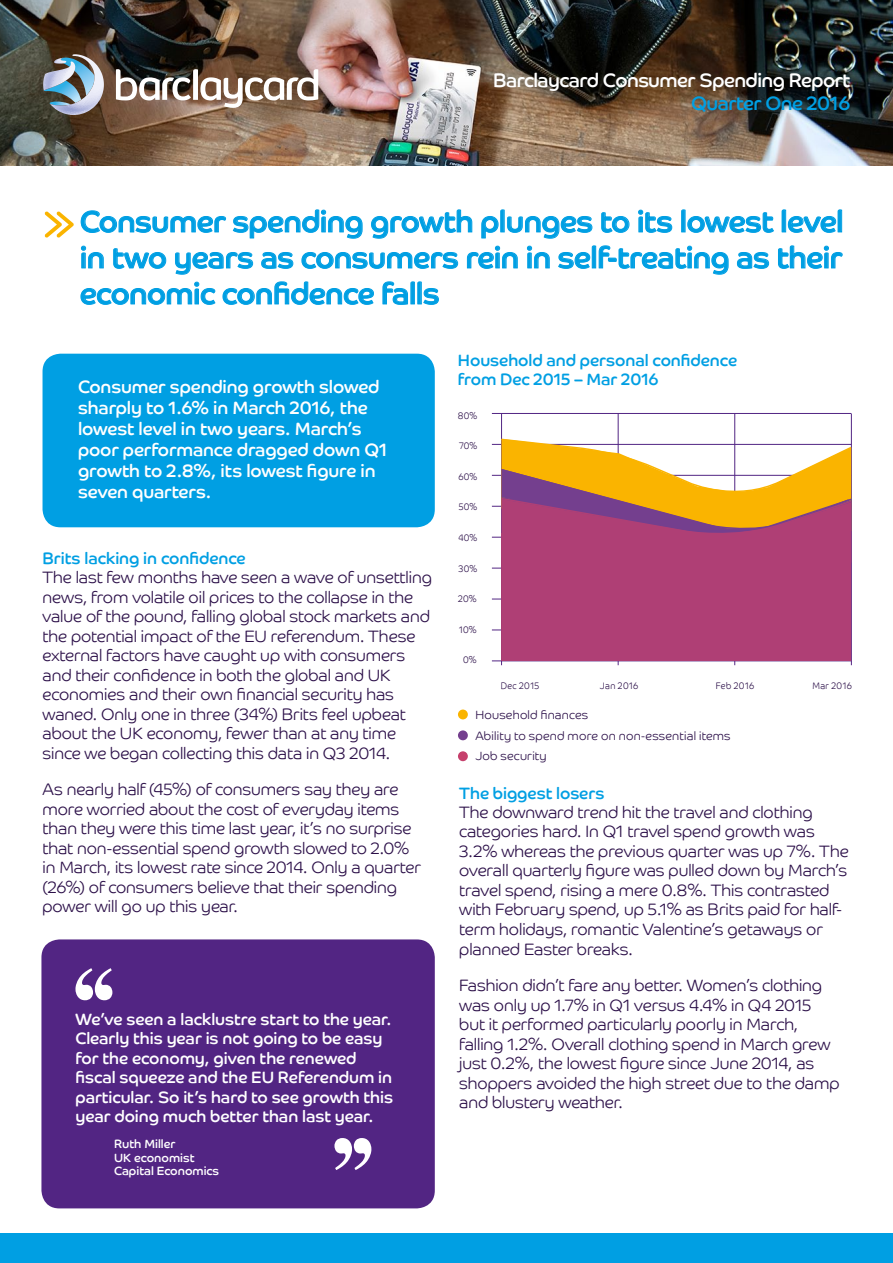
<style>
.page{position:relative;width:893px;height:1263px;background:#fff}
.page>*{position:absolute;margin:0;border:0;box-sizing:border-box;transform-origin:0 0}
.t1{font:30px/36px "Barclaycard Co";letter-spacing:-.01em;color:#009fe3;text-align:justify}
.t2{font:19.5px "Barclaycard Co";letter-spacing:-.025em;color:#fff}
.t3{font:19.5px "Barclaycard Co";letter-spacing:-.025em;color:#009fe3}
.t4{font:18px/21px "Barclaycard Co";letter-spacing:-.005em;color:#fff}
.t5{font:16.5px/19.5px "Barclaycard Co Lt";letter-spacing:-.005em;color:#2c1049}
.t6{font:16.5px/19.5px "Barclaycard Co";letter-spacing:-.005em;color:#fff}
.t7{font:16.5px/19.5px "Barclaycard Co";letter-spacing:-.005em;color:#009fe3}
.t8{font:12px/20.5px "Barclaycard Co Lt";letter-spacing:.02em;color:#2c1049}
.t9{font:12px/13.5px "Barclaycard Co";color:#fff}
.t10{font:9.45px "Barclaycard Co Lt";letter-spacing:.04em;color:#2c1049;scale:.9 1}
</style>
<div class="page">
<img style="left:0;top:0;width:893px;height:166px">
<svg style="left:116px;top:69px;width:202px;height:39px"></svg>
<svg style="left:43px;top:54px;width:61px;height:61px;background:#838f98"></svg>
<svg style="left:81px;top:210px;width:145px;height:23px"></svg>
<svg style="left:232px;top:209px;width:131px;height:30px"></svg>
<svg style="left:371px;top:209px;width:102px;height:30px"></svg>
<svg style="left:481px;top:209px;width:112px;height:30px"></svg>
<svg style="left:601px;top:212px;width:29px;height:21px"></svg>
<svg style="left:638px;top:209px;width:34px;height:24px"></svg>
<svg style="left:681px;top:209px;width:93px;height:24px"></svg>
<svg style="left:781px;top:209px;width:61px;height:24px"></svg>
<svg style="left:81px;top:245px;width:23px;height:24px"></svg>
<svg style="left:113px;top:248px;width:54px;height:21px"></svg>
<svg style="left:175px;top:252px;width:78px;height:23px"></svg>
<svg style="left:261px;top:252px;width:33px;height:17px"></svg>
<svg style="left:301px;top:252px;width:157px;height:17px"></svg>
<svg style="left:467px;top:245px;width:51px;height:24px"></svg>
<svg style="left:527px;top:245px;width:23px;height:24px"></svg>
<svg style="left:558px;top:245px;width:171px;height:30px"></svg>
<svg style="left:737px;top:252px;width:32px;height:17px"></svg>
<svg style="left:778px;top:245px;width:65px;height:24px"></svg>
<svg style="left:80px;top:281px;width:136px;height:24px"></svg>
<svg style="left:222px;top:281px;width:152px;height:24px"></svg>
<svg style="left:382px;top:281px;width:57px;height:24px"></svg>
<svg style="left:45px;top:211px;width:29px;height:27px"></svg>
<div style="left:0;top:1233px;width:893px;height:30px;background:#009fe3"></div>
<div style="left:458px;top:709px;width:10px;height:10px;background:#fab400;border-radius:50%"></div>
<div style="left:458px;top:730px;width:10px;height:10px;background:#743f8e;border-radius:50%"></div>
<div style="left:458px;top:751px;width:10px;height:10px;background:#c6406c;border-radius:50%"></div>
<hr style="left:734px;top:414px;width:1px;height:251px;background:#522583">
<hr style="left:851px;top:414px;width:1px;height:251px;background:#522583">
<hr style="left:492px;top:661px;width:359px;height:1px;background:#522583">
<hr style="left:492px;top:630px;width:359px;height:1px;background:#522583">
<hr style="left:492px;top:599px;width:359px;height:1px;background:#522583">
<hr style="left:492px;top:568px;width:359px;height:1px;background:#522583">
<hr style="left:492px;top:537px;width:359px;height:1px;background:#522583">
<hr style="left:492px;top:506px;width:359px;height:1px;background:#522583">
<hr style="left:492px;top:475px;width:359px;height:1px;background:#522583">
<hr style="left:492px;top:444px;width:359px;height:1px;background:#522583">
<hr style="left:492px;top:413px;width:359px;height:1px;background:#522583">
<hr style="left:501px;top:414px;width:1px;height:251px;background:#522583">
<hr style="left:618px;top:414px;width:1px;height:251px;background:#522583">
<div style="left:501px;top:533px;width:350px;height:128px;background:#af3f75"></div>
<svg style="left:500px;top:438px;width:352px;height:128px"></svg>
<div style="left:41px;top:939px;width:394px;height:269px;background:#522583;border-radius:18px"></div>
<svg style="left:334px;top:1138px;width:37px;height:32px"></svg>
<svg style="left:75px;top:968px;width:37px;height:32px"></svg>
<div style="left:43px;top:354px;width:392px;height:173px;background:#009fe3;border-radius:18px"></div>
<p class="t2" style="left:493px;top:69px;width:359px">Barclaycard Consumer Spending Report</p>
<p class="t3" style="left:691px;top:91px;width:161px">Quarter One 2016</p>
<h1 class="t1" style="left:80px;top:203px;width:765px">Consumer spending growth plunges to its lowest level in two years as consumers rein in self-treating as their economic confidence falls</h1>
<p class="t7" style="left:458px;top:350px;width:281px">Household and personal confidence from Dec 2015 – Mar 2016</p>
<p class="t4" style="left:78px;top:376px;width:311px">Consumer spending growth slowed sharply to 1.6% in March 2016, the lowest level in two years. March’s poor performance dragged down Q1 growth to 2.8%, its lowest figure in seven quarters.</p>
<p class="t10" style="left:458px;top:410px;width:23px">80%</p>
<p class="t10" style="left:459px;top:440px;width:22px">70%</p>
<p class="t10" style="left:458px;top:471px;width:23px">60%</p>
<p class="t10" style="left:459px;top:501px;width:22px">50%</p>
<p class="t10" style="left:458px;top:532px;width:23px">40%</p>
<p class="t10" style="left:459px;top:563px;width:22px">30%</p>
<p class="t10" style="left:458px;top:593px;width:22px">20%</p>
<p class="t10" style="left:459px;top:624px;width:21px">10%</p>
<p class="t10" style="left:463px;top:654px;width:17px">0%</p>
<p class="t7" style="left:43px;top:548px;width:205px">Brits lacking in confidence</p>
<p class="t5" style="left:43px;top:567px;width:391px">The last few months have seen a wave of unsettling news, from volatile oil prices to the collapse in the value of the pound, falling global stock markets and the potential impact of the EU referendum. These external factors have caught up with consumers and their confidence in both the global and UK economies and their own financial security has waned. Only one in three (34%) Brits feel upbeat about the UK economy, fewer than at any time since we began collecting this data in Q3 2014.</p>
<p class="t5" style="left:43px;top:779px;width:380px">As nearly half (45%) of consumers say they are more worried about the cost of everyday items than they were this time last year, it’s no surprise that non-essential spend growth slowed to 2.0% in March, its lowest rate since 2014. Only a quarter (26%) of consumers believe that their spending power will go up this year.</p>
<p class="t7" style="left:459px;top:783px;width:147px">The biggest losers</p>
<p class="t10" style="left:501px;top:680px;width:44px">Dec 2015</p>
<p class="t10" style="left:600px;top:680px;width:44px">Jan 2016</p>
<p class="t10" style="left:716px;top:680px;width:44px">Feb 2016</p>
<p class="t10" style="left:812px;top:680px;width:45px">Mar 2016</p>
<p class="t8" style="left:475px;top:705px;width:257px">Household finances<br>Ability to spend more on non-essential items<br>Job security</p>
<p class="t5" style="left:459px;top:802px;width:391px">The downward trend hit the travel and clothing categories hard. In Q1 travel spend growth was 3.2% whereas the previous quarter was up 7%. The overall quarterly figure was pulled down by March’s travel spend, rising a mere 0.8%. This contrasted with February spend, up 5.1% as Brits paid for half&shy;term holidays, romantic Valentine’s getaways or planned Easter breaks.</p>
<p class="t5" style="left:459px;top:975px;width:382px">Fashion didn’t fare any better. Women’s clothing was only up 1.7% in Q1 versus 4.4% in Q4 2015 but it performed particularly poorly in March, falling 1.2%. Overall clothing spend in March grew just 0.2%, the lowest figure since June 2014, as shoppers avoided the high street due to the damp and blustery weather.</p>
<p class="t6" style="left:75px;top:1009px;width:319px">We’ve seen a lacklustre start to the year.<br>Clearly this year is not going to be easy for the economy, given the renewed fiscal squeeze and the EU Referendum in particular. So it’s hard to see growth this year doing much better than last year.</p>
<p class="t9" style="left:114px;top:1137px;width:107px">Ruth Miller<br>UK economist<br>Capital Economics</p>
</div>
